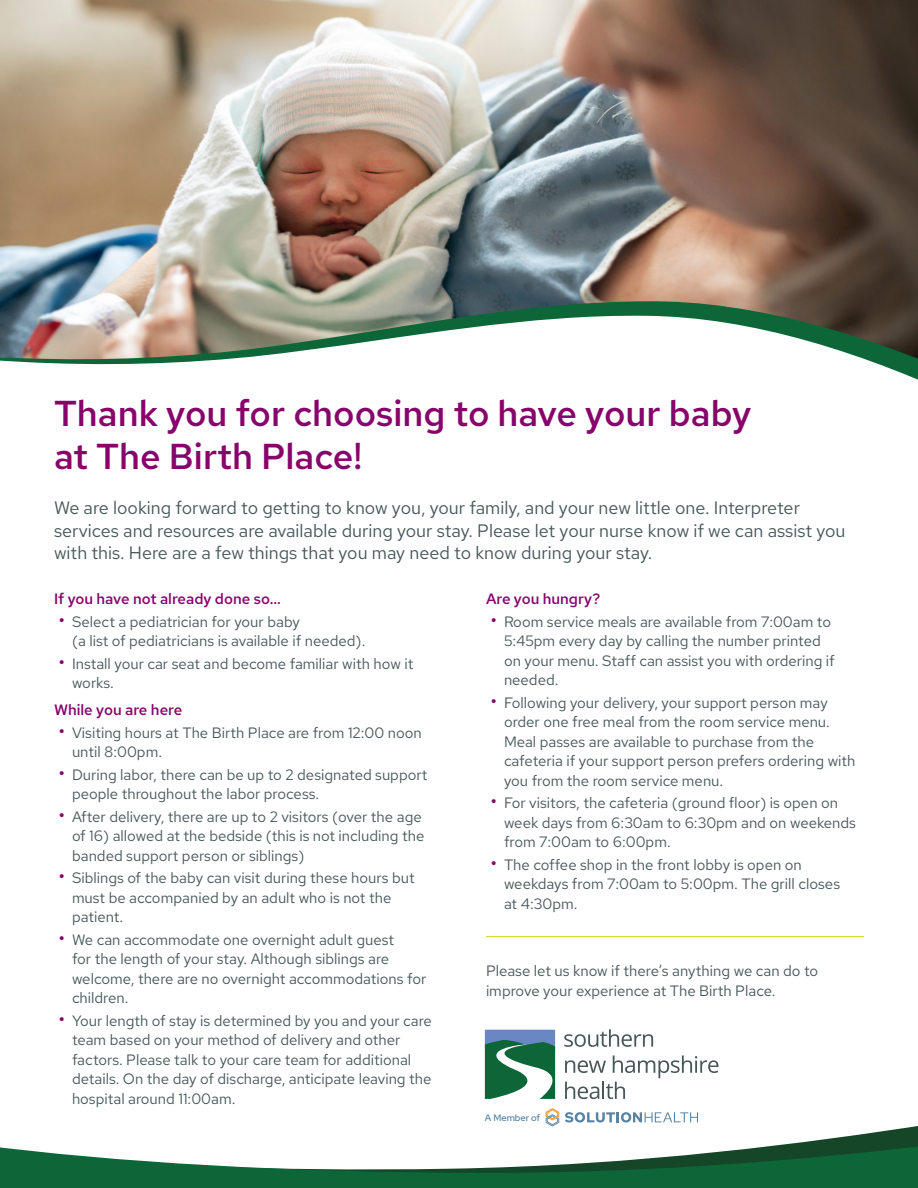
<style>
.page{position:relative;width:918px;height:1188px;background:#fff}
.page>*{position:absolute;margin:0;border:0;box-sizing:border-box;transform-origin:0 0}
.t1{font:500 36px/43.2px "Red Hat Text";color:#87046b}
.t2{font:18px/22.5px "Red Hat Text";color:#48575a}
.t3{font:15px/19.5px "Red Hat Text";color:#48575a}
.t4{font:500 15px "Red Hat Text";color:#87046b}
.t5{font:500 9.3px "Red Hat Display";color:#5784a4}
.s1{font-size:19.5px;color:#87046b}
</style>
<div class="page">
<img style="left:0;top:0;width:918px;height:299px">
<svg style="left:0;top:299px;width:918px;height:81px"></svg>
<svg style="left:849px;top:1126px;width:69px;height:10px"></svg>
<svg style="left:0;top:1136px;width:918px;height:52px"></svg>
<svg style="left:484px;top:1029px;width:235px;height:70px"></svg>
<svg style="left:565px;top:1112px;width:133px;height:11px"></svg>
<svg style="left:546px;top:1108px;width:13px;height:19px"></svg>
<hr style="left:486px;top:936px;width:378px;height:1px;background:#d2dd25">
<p class="t1" style="left:54px;top:391px;width:699px">Thank you for choosing to have your baby at The Birth Place!</p>
<p class="t2" style="left:54px;top:496px;width:793px">We are looking forward to getting to know you, your family, and your new little one. Interpreter services and resources are available during your stay. Please let your nurse know if we can assist you with this. Here are a few things that you may need to know during your stay.</p>
<p class="t4" style="left:54px;top:589px;width:228px">If you have not already done so...</p>
<p class="t3" style="left:72px;top:611px;width:295px;text-indent:-14px"><span class="s1">•</span> Select a pediatrician for your baby<br>(a list of pediatricians is available if needed).</p>
<p class="t3" style="left:72px;top:653px;width:343px;text-indent:-14px"><span class="s1">•</span> Install your car seat and become familiar with how it works.</p>
<p class="t4" style="left:54px;top:700px;width:130px">While you are here</p>
<p class="t3" style="left:72px;top:722px;width:351px;text-indent:-14px"><span class="s1">•</span> Visiting hours at The Birth Place are from 12:00 noon until 8:00pm.</p>
<p class="t3" style="left:72px;top:764px;width:357px;text-indent:-14px"><span class="s1">•</span> During labor, there can be up to 2 designated support people throughout the labor process.</p>
<p class="t3" style="left:72px;top:806px;width:354px;text-indent:-14px"><span class="s1">•</span> After delivery, there are up to 2 visitors (over the age of 16) allowed at the bedside (this is not including the banded support person or siblings)</p>
<p class="t3" style="left:72px;top:868px;width:344px;text-indent:-14px"><span class="s1">•</span> Siblings of the baby can visit during these hours but must be accompanied by an adult who is not the patient.</p>
<p class="t3" style="left:72px;top:929px;width:356px;text-indent:-14px"><span class="s1">•</span> We can accommodate one overnight adult guest<br>for the length of your stay. Although siblings are welcome, there are no overnight accommodations for children.</p>
<p class="t3" style="left:72px;top:1010px;width:361px;text-indent:-14px"><span class="s1">•</span> Your length of stay is determined by you and your care team based on your method of delivery and other factors. Please talk to your care team for additional details. On the day of discharge, anticipate leaving the hospital around 11:00am.</p>
<p class="t4" style="left:486px;top:589px;width:116px">Are you hungry?</p>
<p class="t3" style="left:504px;top:611px;width:332px;text-indent:-14px"><span class="s1">•</span> Room service meals are available from 7:00am to 5:45pm every day by calling the number printed on your menu. Staff can assist you with ordering if needed.</p>
<p class="t3" style="left:504px;top:692px;width:353px;text-indent:-14px"><span class="s1">•</span> Following your delivery, your support person may order one free meal from the room service menu.<br>Meal passes are available to purchase from the cafeteria if your support person prefers ordering with you from the room service menu.</p>
<p class="t3" style="left:504px;top:793px;width:353px;text-indent:-14px"><span class="s1">•</span> For visitors, the cafeteria (ground floor) is open on week days from 6:30am to 6:30pm and on weekends from 7:00am to 6:00pm.</p>
<p class="t3" style="left:504px;top:854px;width:338px;text-indent:-14px"><span class="s1">•</span> The coffee shop in the front lobby is open on weekdays from 7:00am to 5:00pm. The grill closes at 4:30pm.</p>
<p class="t3" style="left:486px;top:961px;width:334px">Please let us know if there’s anything we can do to improve your experience at The Birth Place.</p>
<p class="t5" style="left:485px;top:1112px;width:57px">A Member of</p>
</div>
